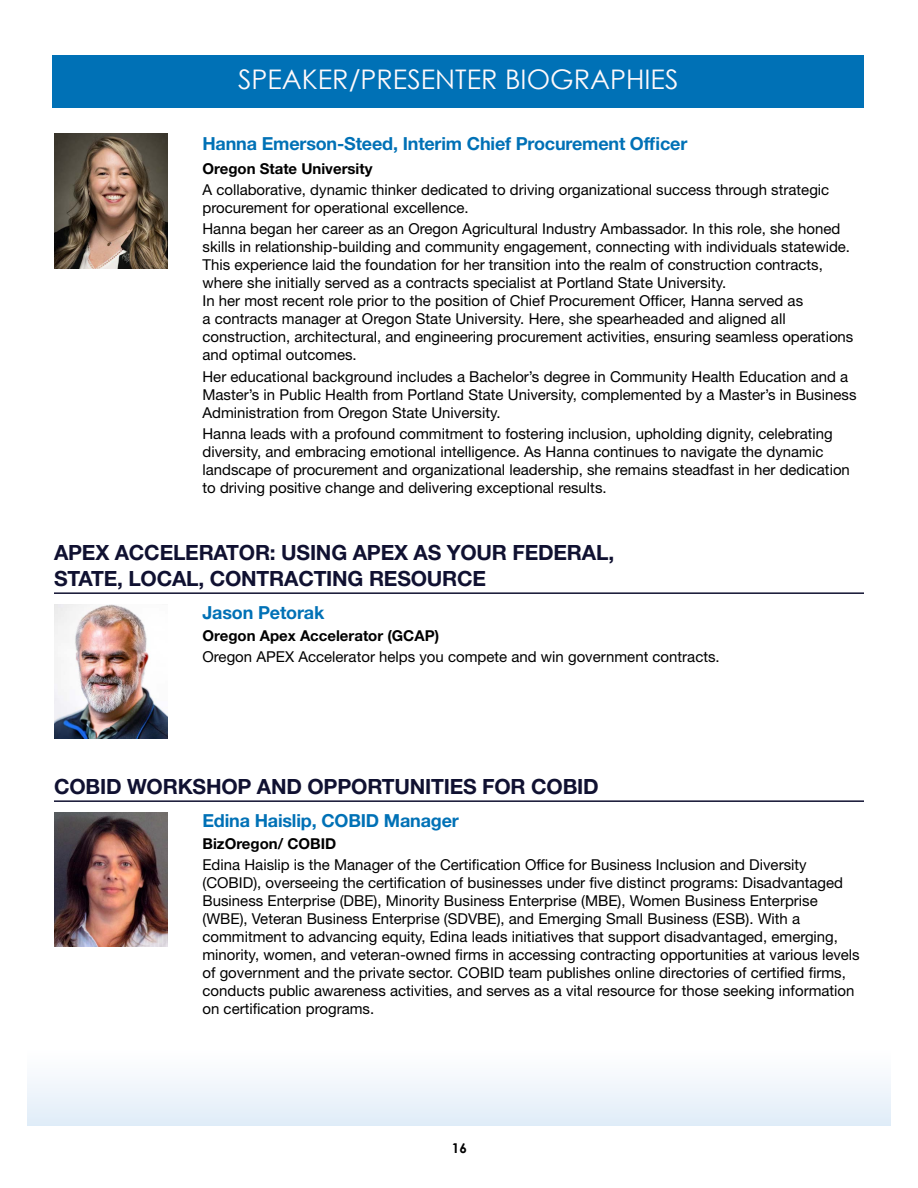
<style>
.page{position:relative;width:918px;height:1188px;background:#fff}
.page>*{position:absolute;margin:0;border:0;box-sizing:border-box;transform-origin:0 0}
.t1{font:27px "Century Gothic";color:#fef9fb}
.session_title{font:700 21px/25.5px "Helvetica Neue LT Std";letter-spacing:-.01em;color:#101131}
.speaker_title{font:700 18px "Helvetica Neue LT Std";letter-spacing:-.01em;color:#0071b6}
.bios_body{font:15px/18px "Helvetica Neue LT Std";color:#000}
.bios_body-2{font:700 15px "Helvetica Neue LT Std";color:#000}
.t2{font:700 13.5px "Century Gothic";color:#000}
</style>
<div class="page">
<div style="left:27px;top:1047px;width:864px;height:78px;background:linear-gradient(to bottom,#fff,#e1edf8)"></div>
<div style="left:52px;top:55px;width:812px;height:53px;background:#0071b6"></div>
<hr style="left:54px;top:592px;width:810px;height:2px;background:#101131">
<hr style="left:54px;top:800px;width:810px;height:2px;background:#101131">
<img style="left:54px;top:134px;width:113px;height:135px">
<img style="left:54px;top:604px;width:114px;height:134px">
<img style="left:54px;top:812px;width:114px;height:134px">
<h1 class="t1" style="left:238px;top:60px;width:442px">SPEAKER/PRESENTER BIOGRAPHIES</h1>
<p class="speaker_title" style="left:202px;top:132px;width:486px">Hanna Emerson-Steed, Interim Chief Procurement Officer</p>
<p class="bios_body-2" style="left:202px;top:159px;width:172px">Oregon State University</p>
<p class="bios_body" style="left:202px;top:181px;width:628px">A collaborative, dynamic thinker dedicated to driving organizational success through strategic procurement for operational excellence.</p>
<p class="bios_body" style="left:202px;top:220px;width:652px">Hanna began her career as an Oregon Agricultural Industry Ambassador. In this role, she honed skills in relationship-building and community engagement, connecting with individuals statewide.<br>This experience laid the foundation for her transition into the realm of construction contracts, where she initially served as a contracts specialist at Portland State University.<br>In her most recent role prior to the position of Chief Procurement Officer, Hanna served as<br>a contracts manager at Oregon State University. Here, she spearheaded and aligned all construction, architectural, and engineering procurement activities, ensuring seamless operations and optimal outcomes.</p>
<p class="bios_body" style="left:202px;top:367px;width:656px">Her educational background includes a Bachelor’s degree in Community Health Education and a<br>Master’s in Public Health from Portland State University, complemented by a Master’s in Business<br>Administration from Oregon State University.</p>
<p class="bios_body" style="left:202px;top:424px;width:649px">Hanna leads with a profound commitment to fostering inclusion, upholding dignity, celebrating diversity, and embracing emotional intelligence. As Hanna continues to navigate the dynamic landscape of procurement and organizational leadership, she remains steadfast in her dedication to driving positive change and delivering exceptional results.</p>
<p class="session_title" style="left:54px;top:539px;width:562px">APEX ACCELERATOR: USING APEX AS YOUR FEDERAL,<br>STATE, LOCAL, CONTRACTING RESOURCE</p>
<p class="speaker_title" style="left:202px;top:602px;width:123px">Jason Petorak</p>
<p class="bios_body-2" style="left:202px;top:627px;width:238px">Oregon Apex Accelerator (GCAP)</p>
<p class="bios_body" style="left:202px;top:648px;width:519px">Oregon APEX Accelerator helps you compete and win government contracts.</p>
<p class="session_title" style="left:54px;top:773px;width:546px">COBID WORKSHOP AND OPPORTUNITIES FOR COBID</p>
<p class="speaker_title" style="left:202px;top:810px;width:258px">Edina Haislip, COBID Manager</p>
<p class="bios_body-2" style="left:202px;top:835px;width:135px">BizOregon/ COBID</p>
<p class="bios_body" style="left:202px;top:856px;width:659px">Edina Haislip is the Manager of the Certification Office for Business Inclusion and Diversity (COBID), overseeing the certification of businesses under five distinct programs: Disadvantaged Business Enterprise (DBE), Minority Business Enterprise (MBE), Women Business Enterprise (WBE), Veteran Business Enterprise (SDVBE), and Emerging Small Business (ESB). With a commitment to advancing equity, Edina leads initiatives that support disadvantaged, emerging, minority, women, and veteran-owned firms in accessing contracting opportunities at various levels of government and the private sector. COBID team publishes online directories of certified firms, conducts public awareness activities, and serves as a vital resource for those seeking information on certification programs.</p>
<p class="t2" style="left:452px;top:1138px;width:17px">16</p>
</div>
